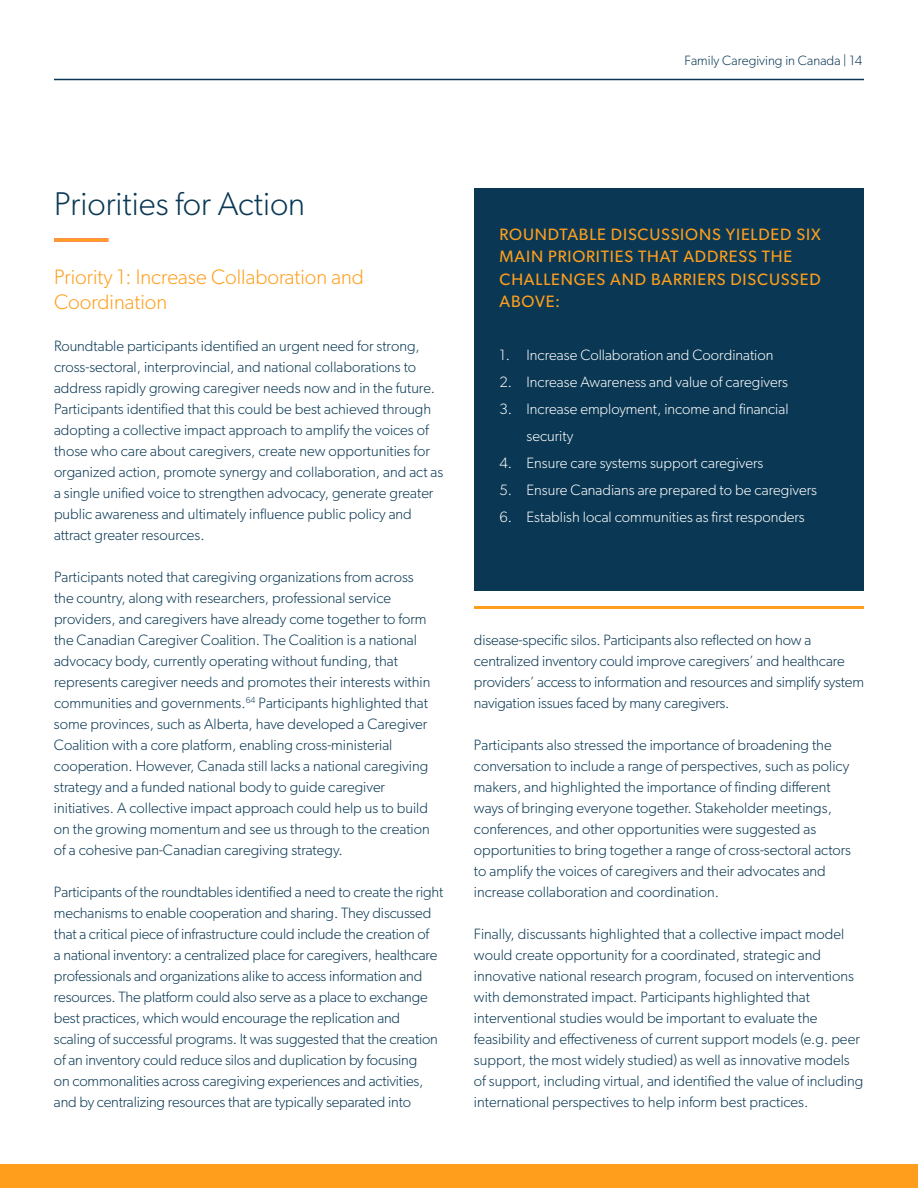
<style>
.page{position:relative;width:918px;height:1188px;background:#fff}
.page>*{position:absolute;margin:0;border:0;box-sizing:border-box;transform-origin:0 0}
.t1{font:300 33px "Gibson";color:#0a3854}
.t2{font:300 21px/25.2px "Gibson";color:#ff9e1c}
.t3{font:16.5px/22.5px "Gibson";letter-spacing:.05em;color:#ff9e1c}
.t4{font:300 15px/21px "Gibson";color:#0a3854}
.t5{font:300 15px/27px "Gibson";color:#fff}
.t6{font:300 13.5px "Gibson";color:#0a3854}
</style>
<div class="page">
<div style="left:474px;top:188px;width:390px;height:403px;background:#0a3854"></div>
<svg style="left:54px;top:238px;width:54px;height:4px"></svg>
<div style="left:0;top:1165px;width:918px;height:23px;background:#ff9e1c"></div>
<hr style="left:474px;top:606px;width:390px;height:3px;background:#ff9e1c">
<hr style="left:54px;top:79px;width:810px;height:1px;background:#0a3854">
<p class="t6" style="left:684px;top:52px;width:180px">Family Caregiving in Canada | 14</p>
<h1 class="t1" style="left:54px;top:183px;width:253px">Priorities for Action</h1>
<h2 class="t2" style="left:54px;top:264px;width:311px">Priority 1: Increase Collaboration and<br>Coordination</h2>
<p class="t4" style="left:54px;top:335px;width:391px">Roundtable participants identified an urgent need for strong, cross-sectoral, interprovincial, and national collaborations to address rapidly growing caregiver needs now and in the future.<br>Participants identified that this could be best achieved through adopting a collective impact approach to amplify the voices of those who care about caregivers, create new opportunities for organized action, promote synergy and collaboration, and act as a single unified voice to strengthen advocacy, generate greater public awareness and ultimately influence public policy and attract greater resources.</p>
<p class="t4" style="left:54px;top:566px;width:378px">Participants noted that caregiving organizations from across the country, along with researchers, professional service providers, and caregivers have already come together to form the Canadian Caregiver Coalition. The Coalition is a national advocacy body, currently operating without funding, that represents caregiver needs and promotes their interests within communities and governments.<sup>64</sup> Participants highlighted that some provinces, such as Alberta, have developed a Caregiver Coalition with a core platform, enabling cross-ministerial cooperation. However, Canada still lacks a national caregiving strategy and a funded national body to guide caregiver initiatives. A collective impact approach could help us to build on the growing momentum and see us through to the creation of a cohesive pan-Canadian caregiving strategy.</p>
<p class="t4" style="left:54px;top:881px;width:391px">Participants of the roundtables identified a need to create the right mechanisms to enable cooperation and sharing. They discussed that a critical piece of infrastructure could include the creation of<br>a national inventory: a centralized place for caregivers, healthcare professionals and organizations alike to access information and resources. The platform could also serve as a place to exchange best practices, which would encourage the replication and scaling of successful programs. It was suggested that the creation of an inventory could reduce silos and duplication by focusing<br>on commonalities across caregiving experiences and activities, and by centralizing resources that are typically separated into</p>
<p class="t3" style="left:500px;top:223px;width:323px">ROUNDTABLE DISCUSSIONS YIELDED SIX<br>MAIN PRIORITIES THAT ADDRESS THE<br>CHALLENGES AND BARRIERS DISCUSSED<br>ABOVE:</p>
<p class="t5" style="left:500px;top:342px;width:275px">1. Increase Collaboration and Coordination</p>
<p class="t5" style="left:500px;top:369px;width:290px">2. Increase Awareness and value of caregivers</p>
<p class="t5" style="left:527px;top:396px;width:263px;text-indent:-27px">3. Increase employment, income and financial security</p>
<p class="t5" style="left:500px;top:450px;width:265px">4. Ensure care systems support caregivers</p>
<p class="t5" style="left:500px;top:477px;width:319px">5. Ensure Canadians are prepared to be caregivers</p>
<p class="t5" style="left:500px;top:504px;width:307px">6. Establish local communities as first responders</p>
<p class="t4" style="left:474px;top:629px;width:392px">disease-specific silos. Participants also reflected on how a centralized inventory could improve caregivers’ and healthcare providers’ access to information and resources and simplify system navigation issues faced by many caregivers.</p>
<p class="t4" style="left:474px;top:734px;width:379px">Participants also stressed the importance of broadening the conversation to include a range of perspectives, such as policy makers, and highlighted the importance of finding different ways of bringing everyone together. Stakeholder meetings, conferences, and other opportunities were suggested as opportunities to bring together a range of cross-sectoral actors to amplify the voices of caregivers and their advocates and increase collaboration and coordination.</p>
<p class="t4" style="left:474px;top:923px;width:391px">Finally, discussants highlighted that a collective impact model would create opportunity for a coordinated, strategic and innovative national research program, focused on interventions with demonstrated impact. Participants highlighted that interventional studies would be important to evaluate the feasibility and effectiveness of current support models (e.g. peer support, the most widely studied) as well as innovative models of support, including virtual, and identified the value of including international perspectives to help inform best practices.</p>
</div>
